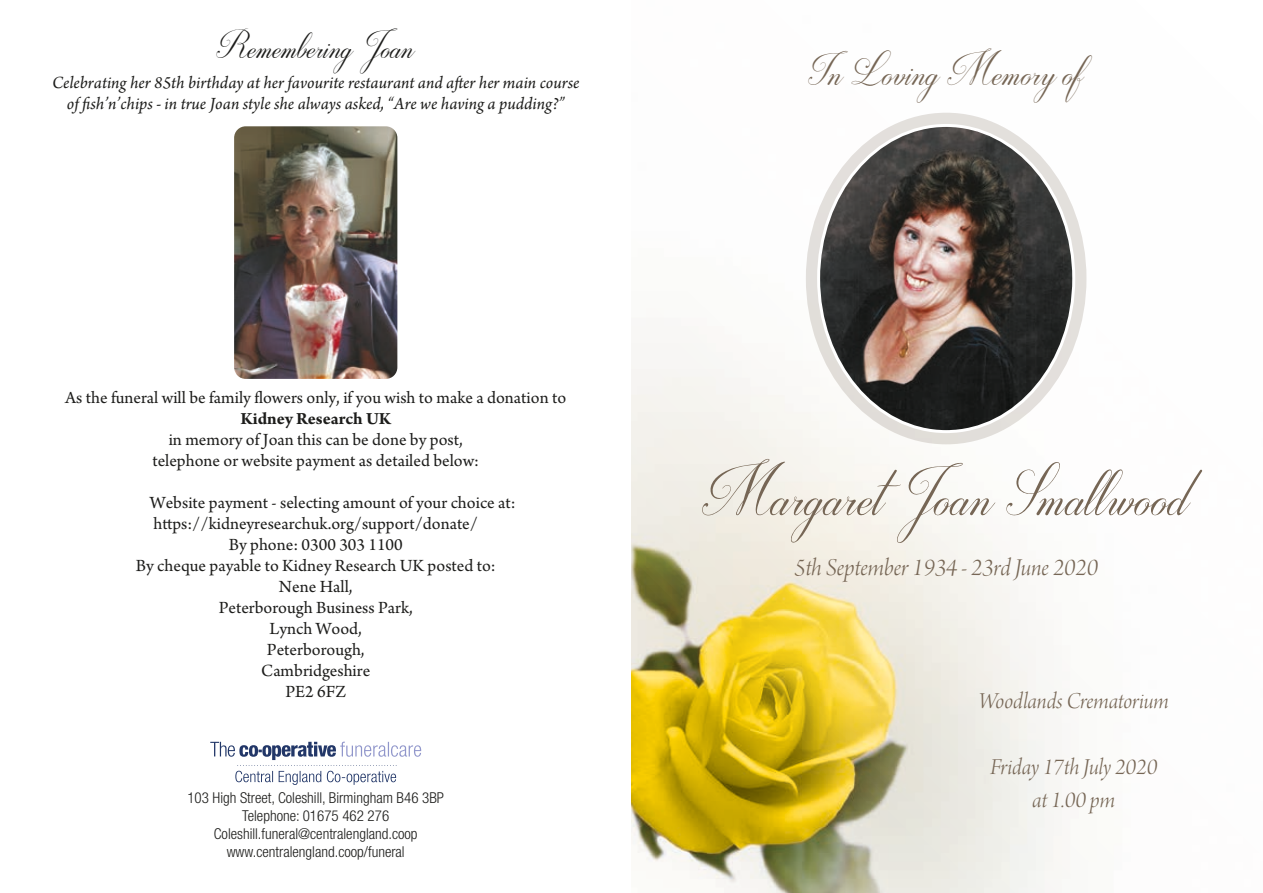
<style>
.page{position:relative;width:1263px;height:893px;background:#fff}
.page>*{position:absolute;margin:0;border:0;box-sizing:border-box;transform-origin:0 0}
.t1{font:69px "Darleston";color:#766655}
.t2{font:45px "Darleston";color:#766655}
.t3{font:39px "Darleston";color:#1d1d1b}
.t4{font:25.5px "Arno Pro Light Italic Display";color:#766655}
.t5{font:24px/33px "Arno Pro Light Italic Display";letter-spacing:-.005em;color:#766655;text-align:center}
.t6{font:18px/21px "Arno Pro";color:#1d1d1b;text-align:center}
.t7{font:italic 18px/21px "Arno Pro";color:#1d1d1b;text-align:center}
.t8{font:700 18px "Arno Pro";color:#1d1d1b}
.t9{font:300 condensed 15px/18px "Helvetica Neue";color:#1d1d1b;text-align:center}
</style>
<div class="page">
<img style="left:631px;top:112px;width:456px;height:781px">
<div style="left:806px;top:113px;width:280px;height:331px;background:#e3e0dc;border-radius:50%"></div>
<img style="left:819px;top:125px;width:255px;height:307px">
<img style="left:234px;top:126px;width:163px;height:253px">
<svg style="left:210px;top:742px;width:211px;height:43px"></svg>
<h3 class="t3" style="left:216px;top:23px;width:201px">Remembering Joan</h3>
<p class="t7" style="left:52px;top:73px;width:529px">Celebrating her 85th birthday at her favourite restaurant and after her main course of fish’n’chips - in true Joan style she always asked, “Are we having a pudding?”</p>
<p class="t6" style="left:65px;top:388px;width:502px">As the funeral will be family flowers only, if you wish to make a donation to</p>
<p class="t8" style="left:241px;top:408px;width:152px">Kidney Research UK</p>
<p class="t6" style="left:152px;top:430px;width:328px">in memory of Joan this can be done by post, telephone or website payment as detailed below:</p>
<p class="t6" style="left:150px;top:493px;width:367px">Website payment - selecting amount of your choice at:</p>
<p class="t6" style="left:153px;top:514px;width:326px">https://kidneyresearchuk.org/support/donate/</p>
<p class="t6" style="left:229px;top:535px;width:175px">By phone: 0300 303 1100</p>
<p class="t6" style="left:136px;top:556px;width:361px">By cheque payable to Kidney Research UK posted to:</p>
<p class="t6" style="left:279px;top:577px;width:75px">Nene Hall,</p>
<p class="t6" style="left:219px;top:598px;width:196px">Peterborough Business Park,</p>
<p class="t6" style="left:270px;top:619px;width:94px">Lynch Wood,</p>
<p class="t6" style="left:267px;top:640px;width:99px">Peterborough,</p>
<p class="t6" style="left:261px;top:661px;width:111px">Cambridgeshire</p>
<p class="t6" style="left:285px;top:682px;width:62px">PE2 6FZ</p>
<p class="t9" style="left:187px;top:788px;width:258px">103 High Street, Coleshill, Birmingham B46 3BP Telephone: 01675 462 276<br>Coleshill.funeral@centralengland.coop www.centralengland.coop/funeral</p>
<h2 class="t2" style="left:808px;top:45px;width:278px">In Loving Memory of</h2>
<h1 class="t1" style="left:702px;top:454px;width:490px">Margaret Joan Smallwood</h1>
<h3 class="t4" style="left:794px;top:553px;width:305px">5th September 1934 - 23rd June 2020</h3>
<h3 class="t5" style="left:979px;top:685px;width:192px">Woodlands Crematorium</h3>
<h3 class="t5" style="left:990px;top:751px;width:169px">Friday 17th July 2020 at 1.00 pm</h3>
</div>
